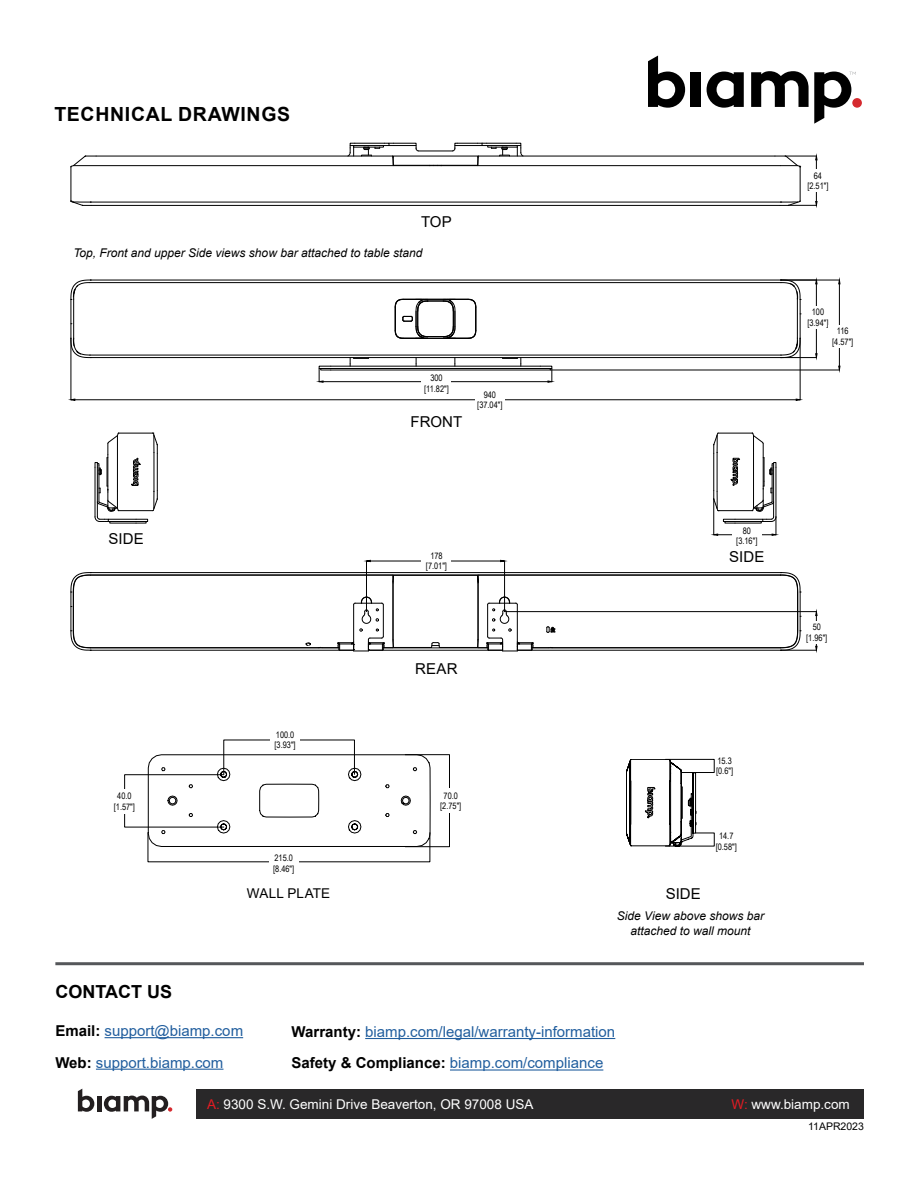
<style>
.page{position:relative;width:918px;height:1188px;background:#fff}
.page>*{position:absolute;margin:0;border:0;box-sizing:border-box;transform-origin:0 0}
.Heading__1__13pt_Bol{font:700 19.5px "Arial";letter-spacing:.035em;color:#000}
.Heading__2__12pt_Bol{font:700 18px "Arial";color:#000}
.Heading__3__11_pt{font:15px "Arial";color:#215e9e}
.Callout_10pt_C{font:15px "Arial";letter-spacing:.01em;color:#000}
.t1{font:13.5px "Arial";color:#fff}
.Centered_9pt{font:13.5px "Arial";letter-spacing:.005em;color:#000}
.Callout_8pt_L{font:italic 12px "Arial";color:#000}
.Callout_8pt_C{font:italic 12px/14.4px "Arial";color:#000;text-align:center}
.revDate_7pt{font:10.5px "Arial";color:#000}
.Callout-Dims-6ptC{font:9px "Arial Narrow";color:#000}
.s1{font-weight:700;color:#000}
.s2{color:#e31b23}
</style>
<div class="page">
<svg style="left:648px;top:56px;width:37px;height:52px"></svg>
<div style="left:691px;top:72px;width:10px;height:35px;background:#000"></div>
<svg style="left:707px;top:72px;width:37px;height:36px"></svg>
<div style="left:852px;top:98px;width:10px;height:10px;background:#d52a2f;border-radius:50%"></div>
<svg style="left:751px;top:71px;width:105px;height:53px"></svg>
<svg style="left:78px;top:1089px;width:16px;height:23px"></svg>
<hr style="left:97px;top:1096px;width:4px;height:15px;background:#231f20">
<svg style="left:104px;top:1096px;width:68px;height:23px"></svg>
<div style="left:197px;top:1089px;width:667px;height:30px;background:#292829"></div>
<hr style="left:105px;top:1037px;width:138px;height:1px;background:#215e9e">
<hr style="left:96px;top:1069px;width:127px;height:1px;background:#215e9e">
<svg style="left:68px;top:142px;width:773px;height:511px"></svg>
<hr style="left:365px;top:1038px;width:250px;height:1px;background:#215e9e">
<hr style="left:450px;top:1069px;width:153px;height:2px;background:#215e9e">
<hr style="left:55px;top:962px;width:809px;height:3px;background:#55575a">
<svg style="left:626px;top:759px;width:89px;height:88px"></svg>
<svg style="left:148px;top:754px;width:283px;height:93px"></svg>
<div style="left:405px;top:754px;width:45px;height:93px;border:1px solid #000"></div>
<div style="left:436px;top:788px;width:30px;height:25px;background:#fff"></div>
<div style="left:803px;top:170px;width:30px;height:22px;background:#fff"></div>
<div style="left:803px;top:306px;width:30px;height:22px;background:#fff"></div>
<div style="left:422px;top:372px;width:29px;height:22px;background:#fff"></div>
<div style="left:732px;top:525px;width:30px;height:22px;background:#fff"></div>
<div style="left:422px;top:550px;width:29px;height:22px;background:#fff"></div>
<div style="left:475px;top:389px;width:30px;height:22px;background:#fff"></div>
<div style="left:802px;top:621px;width:30px;height:22px;background:#fff"></div>
<div style="left:828px;top:325px;width:30px;height:22px;background:#fff"></div>
<p class="Heading__1__13pt_Bol" style="left:54px;top:100px;width:237px">TECHNICAL DRAWINGS</p>
<p class="Callout_10pt_C" style="left:421px;top:211px;width:32px">TOP</p>
<p class="Callout_8pt_L" style="left:73px;top:245px;width:351px">Top, Front and upper Side views show bar attached to table stand</p>
<p class="Callout_10pt_C" style="left:108px;top:529px;width:37px">SIDE</p>
<p class="Callout-Dims-6ptC" style="left:117px;top:790px;width:16px">40.0</p>
<p class="Callout-Dims-6ptC" style="left:114px;top:800px;width:23px">[1.57"]</p>
<p class="Callout-Dims-6ptC" style="left:276px;top:728px;width:20px">100.0</p>
<p class="Callout-Dims-6ptC" style="left:275px;top:739px;width:23px">[3.93"]</p>
<p class="Callout-Dims-6ptC" style="left:275px;top:852px;width:20px">215.0</p>
<p class="Callout-Dims-6ptC" style="left:273px;top:862px;width:23px">[8.46"]</p>
<p class="Centered_9pt" style="left:247px;top:884px;width:85px">WALL PLATE</p>
<p class="Callout-Dims-6ptC" style="left:430px;top:371px;width:14px">300</p>
<p class="Callout-Dims-6ptC" style="left:424px;top:382px;width:26px">[11.82"]</p>
<p class="Callout_10pt_C" style="left:411px;top:411px;width:53px">FRONT</p>
<p class="Callout-Dims-6ptC" style="left:484px;top:388px;width:14px">940</p>
<p class="Callout-Dims-6ptC" style="left:477px;top:399px;width:27px">[37.04"]</p>
<p class="Callout-Dims-6ptC" style="left:430px;top:549px;width:14px">178</p>
<p class="Callout-Dims-6ptC" style="left:426px;top:559px;width:23px">[7.01"]</p>
<p class="Callout_10pt_C" style="left:415px;top:659px;width:44px">REAR</p>
<p class="Callout-Dims-6ptC" style="left:444px;top:789px;width:16px">70.0</p>
<p class="Callout-Dims-6ptC" style="left:440px;top:800px;width:23px">[2.75"]</p>
<p class="Callout-Dims-6ptC" style="left:743px;top:524px;width:10px">80</p>
<p class="Callout-Dims-6ptC" style="left:736px;top:534px;width:23px">[3.16"]</p>
<p class="Callout_10pt_C" style="left:729px;top:547px;width:37px">SIDE</p>
<p class="Callout-Dims-6ptC" style="left:717px;top:754px;width:16px">15.3</p>
<p class="Callout-Dims-6ptC" style="left:716px;top:764px;width:18px">[0.6"]</p>
<p class="Callout_10pt_C" style="left:666px;top:883px;width:37px">SIDE</p>
<p class="Callout-Dims-6ptC" style="left:719px;top:829px;width:16px">14.7</p>
<p class="Callout-Dims-6ptC" style="left:716px;top:840px;width:23px">[0.58"]</p>
<p class="Callout_8pt_C" style="left:617px;top:909px;width:149px">Side View above shows bar attached to wall mount</p>
<p class="Heading__2__12pt_Bol" style="left:55px;top:979px;width:118px">CONTACT US</p>
<p class="Heading__3__11_pt" style="left:55px;top:1020px;width:189px"><span class="s1">Email:</span> support@biamp.com</p>
<p class="Heading__3__11_pt" style="left:55px;top:1052px;width:170px"><span class="s1">Web:</span> support.biamp.com</p>
<p class="Heading__3__11_pt" style="left:292px;top:1021px;width:325px"><span class="s1">Warranty:</span> biamp.com/legal/warranty-information</p>
<p class="Heading__3__11_pt" style="left:292px;top:1053px;width:313px"><span class="s1">Safety &amp; Compliance:</span> biamp.com/compliance</p>
<p class="Callout-Dims-6ptC" style="left:814px;top:169px;width:10px">64</p>
<p class="Callout-Dims-6ptC" style="left:807px;top:179px;width:23px">[2.51"]</p>
<p class="Callout-Dims-6ptC" style="left:812px;top:306px;width:14px">100</p>
<p class="Callout-Dims-6ptC" style="left:807px;top:316px;width:23px">[3.94"]</p>
<p class="Callout-Dims-6ptC" style="left:837px;top:324px;width:13px">116</p>
<p class="Callout-Dims-6ptC" style="left:832px;top:335px;width:23px">[4.57"]</p>
<p class="Callout-Dims-6ptC" style="left:813px;top:620px;width:10px">50</p>
<p class="Callout-Dims-6ptC" style="left:806px;top:631px;width:23px">[1.96"]</p>
<h3 class="t1" style="left:207px;top:1095px;width:328px"><span class="s2">A:</span> 9300 S.W. Gemini Drive Beaverton, OR 97008 USA</h3>
<h3 class="t1" style="left:732px;top:1095px;width:120px"><span class="s2">W:</span> www.biamp.com</h3>
<p class="revDate_7pt" style="left:808px;top:1119px;width:57px">11APR2023</p>
</div>
